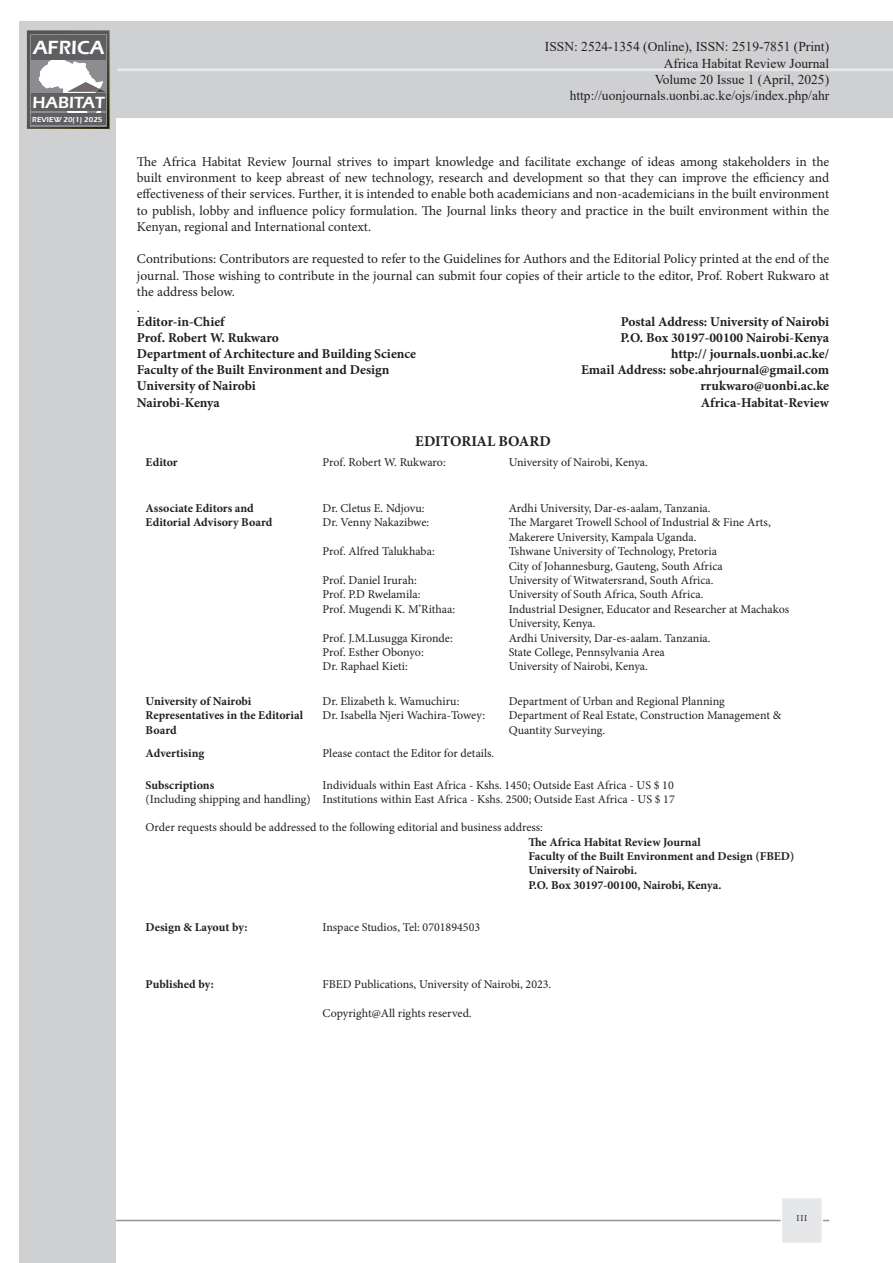
<style>
.page{position:relative;width:893px;height:1263px;background:#fff}
.page>*{position:absolute;margin:0;border:0;box-sizing:border-box;transform-origin:0 0}
.t1{font:600 19.65px "Eras ITC";color:#fff}
.t2{font:600 16.65px "Eras ITC";color:#fff}
.t3{font:700 15px "Minion Pro";color:#231f20}
.t4{font:13.5px/16.2px "Minion Pro";letter-spacing:-.005em;color:#231f20;text-align:justify}
.t5{font:700 13.5px "Minion Pro";color:#231f20}
.t6{font:13.5px/16.2px "Times New Roman";color:#231f20;text-align:right}
.t7{font:12.75px "Arial";color:#231f20}
.t8{font:12px/14.4px "Minion Pro";color:#231f20}
.t9{font:700 12px "Minion Pro";color:#231f20}
.t10{font:600 7.5px "Eras ITC";color:#fff}
</style>
<div class="page">
<hr style="left:64px;top:1220px;width:765px;height:1px;background:#939598">
<div style="left:116px;top:21px;width:777px;height:96px;background:#cfd0d2"></div>
<div style="left:19px;top:21px;width:97px;height:1242px;background:#cfd0d2"></div>
<hr style="left:117px;top:68px;width:776px;height:3px;background:#e6e7e9">
<div style="left:781px;top:1197px;width:42px;height:47px;background:#e6e7e9;border:2px solid #fff"></div>
<svg style="left:27px;top:30px;width:83px;height:100px;background:#818181"></svg>
<h1 class="t1" style="left:33px;top:37px;width:73px">AFRICA</h1>
<h2 class="t2" style="left:32px;top:93px;width:74px">HABITAT</h2>
<p class="t10" style="left:32px;top:115px;width:72px">REVIEW 20(1) 2025</p>
<p class="t6" style="left:545px;top:38px;width:286px">ISSN: 2524-1354 (Online), ISSN: 2519-7851 (Print)<br>Africa Habitat Review Journal<br>Volume 20 Issue 1 (April, 2025) http://uonjournals.uonbi.ac.ke/ojs/index.php/ahr</p>
<p class="t4" style="left:137px;top:154px;width:694px">The Africa Habitat Review Journal strives to impart knowledge and facilitate exchange of ideas among stakeholders in the built environment to keep abreast of new technology, research and development so that they can improve the efficiency and effectiveness of their services. Further, it is intended to enable both academicians and non-academicians in the built environment to publish, lobby and influence policy formulation. The Journal links theory and practice in the built environment within the Kenyan, regional and International context.</p>
<p class="t4" style="left:137px;top:251px;width:694px">Contributions: Contributors are requested to refer to the Guidelines for Authors and the Editorial Policy printed at the end of the journal. Those wishing to contribute in the journal can submit four copies of their article to the editor, Prof. Robert Rukwaro at the address below.</p>
<p class="t4" style="left:137px;top:300px;width:5px">.</p>
<p class="t5" style="left:137px;top:312px;width:89px">Editor-in-Chief</p>
<p class="t5" style="left:621px;top:312px;width:210px">Postal Address: University of Nairobi</p>
<p class="t5" style="left:137px;top:328px;width:143px">Prof. Robert W. Rukwaro</p>
<p class="t5" style="left:620px;top:328px;width:210px">P.O. Box 30197-00100 Nairobi-Kenya</p>
<p class="t5" style="left:137px;top:344px;width:281px">Department of Architecture and Building Science</p>
<p class="t5" style="left:671px;top:344px;width:160px">http:// journals.uonbi.ac.ke/</p>
<p class="t5" style="left:137px;top:360px;width:254px">Faculty of the Built Environment and Design</p>
<p class="t5" style="left:581px;top:360px;width:250px">Email Address: sobe.ahrjournal@gmail.com</p>
<p class="t5" style="left:137px;top:377px;width:120px">University of Nairobi</p>
<p class="t5" style="left:700px;top:377px;width:130px">rrukwaro@uonbi.ac.ke</p>
<p class="t5" style="left:137px;top:393px;width:84px">Nairobi-Kenya</p>
<p class="t5" style="left:701px;top:393px;width:130px">Africa-Habitat-Review</p>
<p class="t3" style="left:415px;top:430px;width:137px">EDITORIAL BOARD</p>
<p class="t9" style="left:146px;top:454px;width:34px">Editor</p>
<p class="t8" style="left:323px;top:455px;width:125px">Prof. Robert W. Rukwaro:</p>
<p class="t8" style="left:509px;top:455px;width:141px">University of Nairobi, Kenya.</p>
<p class="t9" style="left:146px;top:500px;width:110px">Associate Editors and</p>
<p class="t9" style="left:146px;top:514px;width:128px">Editorial Advisory Board</p>
<p class="t8" style="left:323px;top:501px;width:103px">Dr. Cletus E. Ndjovu:</p>
<p class="t8" style="left:323px;top:515px;width:108px">Dr. Venny Nakazibwe:</p>
<p class="t8" style="left:323px;top:544px;width:114px">Prof. Alfred Talukhaba:</p>
<p class="t8" style="left:323px;top:573px;width:96px">Prof. Daniel Irurah:</p>
<p class="t8" style="left:323px;top:587px;width:99px">Prof. P.D Rwelamila:</p>
<p class="t8" style="left:323px;top:602px;width:134px">Prof. Mugendi K. M’Rithaa:</p>
<p class="t8" style="left:323px;top:631px;width:132px">Prof. J.M.Lusugga Kironde:</p>
<p class="t8" style="left:323px;top:645px;width:103px">Prof. Esther Obonyo:</p>
<p class="t8" style="left:323px;top:659px;width:87px">Dr. Raphael Kieti:</p>
<p class="t8" style="left:509px;top:501px;width:203px">Ardhi University, Dar-es-aalam, Tanzania.</p>
<p class="t8" style="left:509px;top:515px;width:264px">The Margaret Trowell School of Industrial &amp; Fine Arts,</p>
<p class="t8" style="left:509px;top:530px;width:189px">Makerere University, Kampala Uganda.</p>
<p class="t8" style="left:509px;top:544px;width:210px">Tshwane University of Technology, Pretoria</p>
<p class="t8" style="left:509px;top:559px;width:215px">City of Johannesburg, Gauteng, South Africa</p>
<p class="t8" style="left:509px;top:573px;width:206px">University of Witwatersrand, South Africa.</p>
<p class="t8" style="left:509px;top:587px;width:196px">University of South Africa, South Africa.</p>
<p class="t8" style="left:509px;top:602px;width:282px">Industrial Designer, Educator and Researcher at Machakos<br>University, Kenya.</p>
<p class="t8" style="left:509px;top:631px;width:203px">Ardhi University, Dar-es-aalam. Tanzania.</p>
<p class="t8" style="left:509px;top:645px;width:158px">State College, Pennsylvania Area</p>
<p class="t8" style="left:509px;top:659px;width:141px">University of Nairobi, Kenya.</p>
<p class="t9" style="left:146px;top:692px;width:107px">University of Nairobi</p>
<p class="t9" style="left:146px;top:707px;width:159px">Representatives in the Editorial</p>
<p class="t9" style="left:146px;top:721px;width:33px">Board</p>
<p class="t8" style="left:323px;top:694px;width:138px">Dr. Elizabeth k. Wamuchiru:</p>
<p class="t8" style="left:323px;top:708px;width:164px">Dr. Isabella Njeri Wachira-Towey:</p>
<p class="t8" style="left:509px;top:694px;width:218px">Department of Urban and Regional Planning</p>
<p class="t8" style="left:509px;top:708px;width:274px">Department of Real Estate, Construction Management &amp;</p>
<p class="t8" style="left:509px;top:722px;width:98px">Quantity Surveying.</p>
<p class="t9" style="left:146px;top:745px;width:60px">Advertising</p>
<p class="t8" style="left:323px;top:746px;width:173px">Please contact the Editor for details.</p>
<p class="t9" style="left:146px;top:776px;width:70px">Subscriptions</p>
<p class="t8" style="left:146px;top:792px;width:166px">(Including shipping and handling)</p>
<p class="t8" style="left:323px;top:778px;width:353px">Individuals within East Africa - Kshs. 1450; Outside East Africa - US $ 10</p>
<p class="t8" style="left:323px;top:792px;width:354px">Institutions within East Africa - Kshs. 2500; Outside East Africa - US $ 17</p>
<p class="t8" style="left:146px;top:820px;width:399px">Order requests should be addressed to the following editorial and business address:</p>
<p class="t9" style="left:528px;top:833px;width:174px">The Africa Habitat Review Journal</p>
<p class="t9" style="left:528px;top:848px;width:267px">Faculty of the Built Environment and Design (FBED)</p>
<p class="t9" style="left:528px;top:862px;width:110px">University of Nairobi.</p>
<p class="t9" style="left:528px;top:876px;width:195px">P.O. Box 30197-00100, Nairobi, Kenya.</p>
<p class="t9" style="left:146px;top:918px;width:103px">Design &amp; Layout by:</p>
<p class="t8" style="left:323px;top:920px;width:159px">Inspace Studios, Tel: 0701894503</p>
<p class="t9" style="left:146px;top:976px;width:70px">Published by:</p>
<p class="t8" style="left:323px;top:977px;width:230px">FBED Publications, University of Nairobi, 2023.</p>
<p class="t8" style="left:323px;top:1006px;width:151px">Copyright@All rights reserved.</p>
<p class="t7" style="left:796px;top:1210px;width:12px">III<sup>III</sup></p>
</div>
